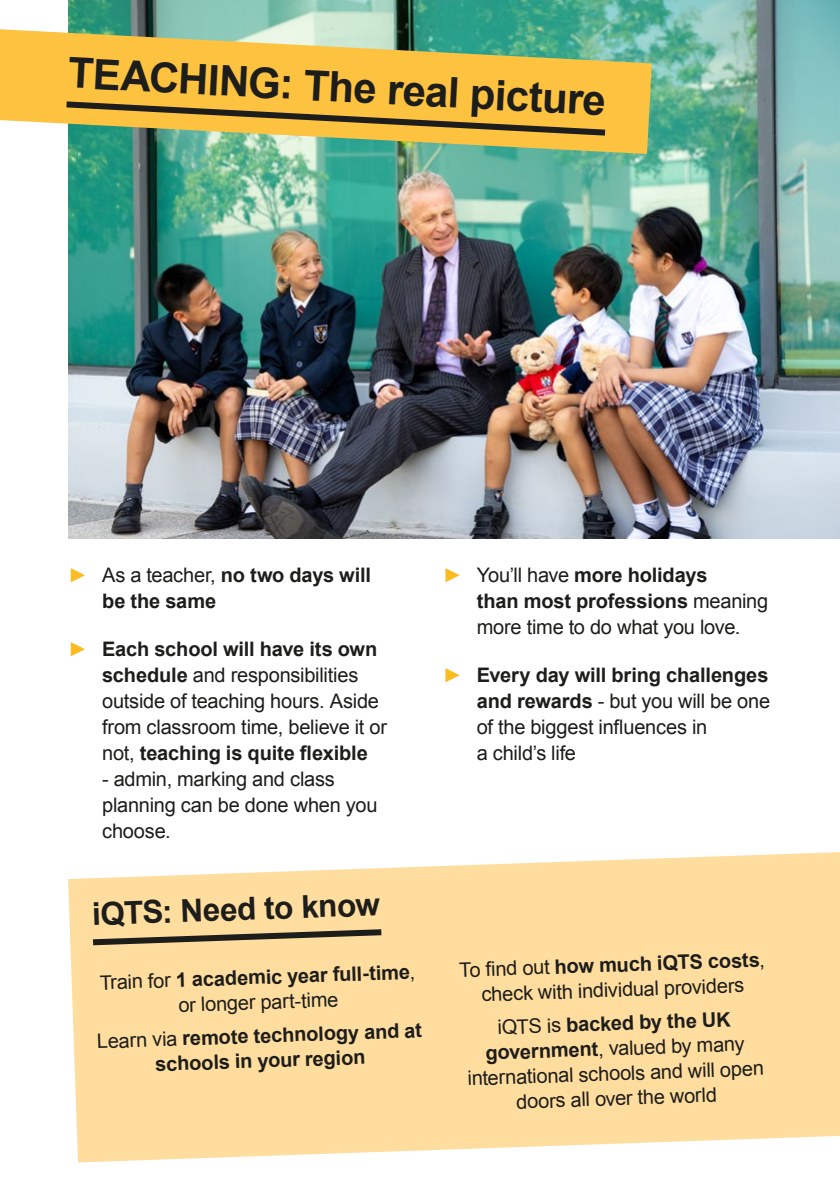
<style>
.page{position:relative;width:840px;height:1191px;background:#fff}
.page>*{position:absolute;margin:0;border:0;box-sizing:border-box;transform-origin:0 0}
.t1{font:700 42px "Arial";color:#1d1d1b}
.t2{font:700 31.6px "Arial";color:#1d1d1b}
.t3{font:20px/26px "Arial";letter-spacing:-.01em;color:#1d1d1b}
.t4{font:700 20px/25px "Arial";letter-spacing:-.005em;color:#1d1d1b;text-align:center}
.s1{font-weight:400;color:#fbbb21}
.s2{font-weight:400}
.s3{color:#fbbb21}
.s4{font-weight:700}
</style>
<div class="page">
<img style="left:68px;top:0;width:771px;height:539px">
<svg style="left:0;top:29px;width:651px;height:125px;background:#cfbf62"></svg>
<svg style="left:60px;top:98px;width:551px;height:41px;background:#cba743"></svg>
<svg style="left:68px;top:852px;width:771px;height:310px;background:#ffe0a7"></svg>
<svg style="left:87px;top:926px;width:300px;height:22px;background:#c3aa7b"></svg>
<p class="t1" style="left:70px;top:45px;width:539px;rotate:3deg">TEACHING: The real picture</p>
<p class="t4" style="left:102px;top:562px;width:270px;line-height:26px;text-align:left;text-indent:-34px"><span class="s1">►</span> <span class="s2">As a teacher,</span> no two days will be the same</p>
<p class="t3" style="left:102px;top:636px;width:286px;text-indent:-34px"><span class="s3">►</span> <span class="s4">Each school will have its own schedule</span> and responsibilities outside of teaching hours. Aside from classroom time, believe it or not, <span class="s4">teaching is quite flexible</span></p>
<p class="t3" style="left:102px;top:766px;width:277px">- admin, marking and class planning can be done when you choose.</p>
<p class="t2" style="left:91px;top:893px;width:289px;rotate:-2deg">iQTS: Need to know</p>
<p class="t3" style="left:100px;top:970px;width:316px;line-height:25px;text-align:center;rotate:-2deg">Train for <span class="s4">1 academic year full-time</span>, or longer part-time</p>
<p class="t4" style="left:97px;top:1029px;width:326px;rotate:-2deg"><span class="s2">Learn via</span> remote technology and at schools in your region</p>
<p class="t3" style="left:476px;top:562px;width:293px;text-indent:-34px"><span class="s3">►</span> You’ll have <span class="s4">more holidays<br>than most professions</span> meaning more time to do what you love.</p>
<p class="t3" style="left:476px;top:662px;width:295px;text-indent:-34px"><span class="s3">►</span> <span class="s4">Every day will bring challenges and rewards</span> - but you will be one of the biggest influences in<br>a child’s life</p>
<p class="t3" style="left:458px;top:957px;width:307px;line-height:25px;text-align:center;rotate:-2deg">To fi nd out <span class="s4">how much iQTS costs</span>, check with individual providers</p>
<p class="t3" style="left:465px;top:1016px;width:298px;line-height:25px;text-align:center;rotate:-2deg">iQTS is <span class="s4">backed by the UK government</span>, valued by many international schools and will open doors all over the world</p>
</div>
